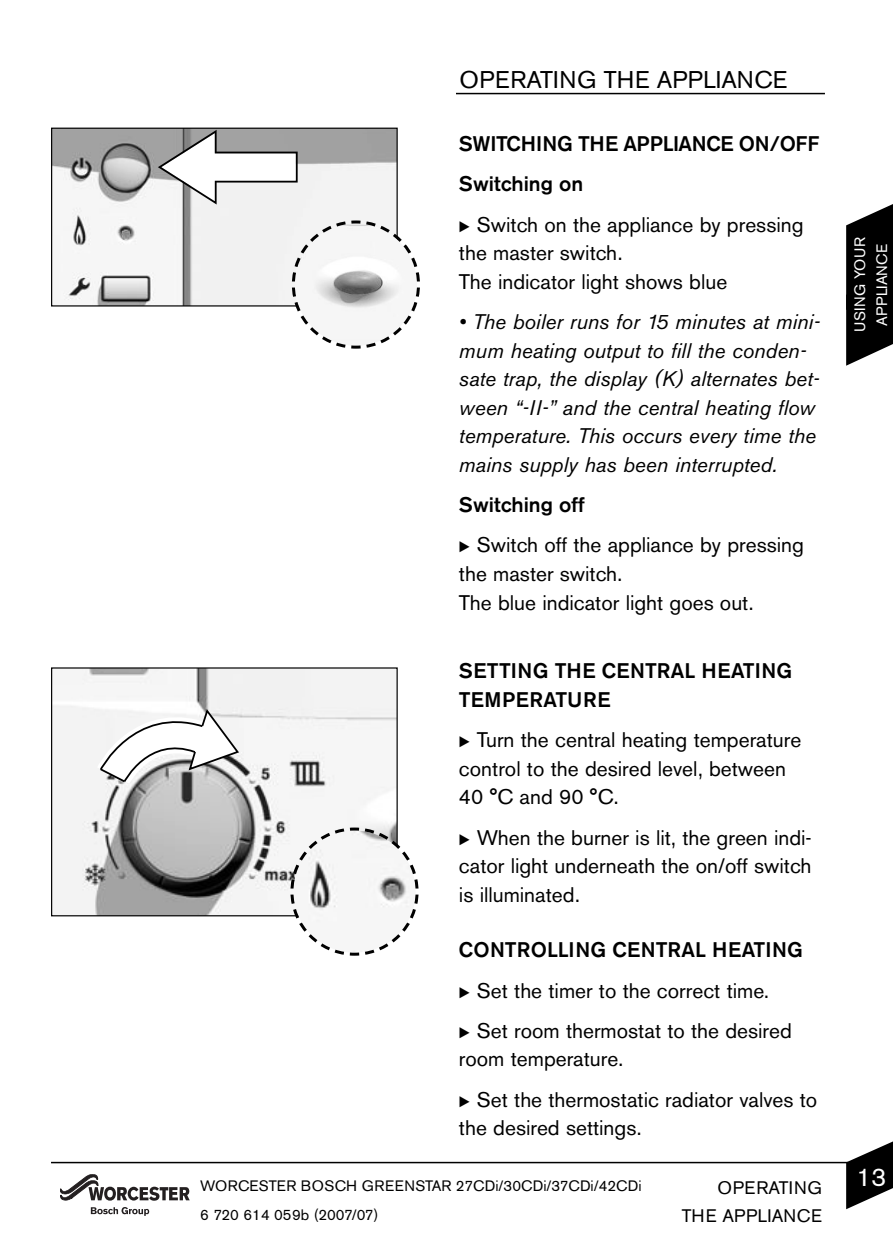
<style>
.page{position:relative;width:893px;height:1259px;background:#fff}
.page>*{position:absolute;margin:0;border:0;box-sizing:border-box;transform-origin:0 0}
.t1{font:25.5px "Akzidenz Grotesk BQ";color:#fff}
.t2{font:24px "Akzidenz Grotesk BE";letter-spacing:.02em;color:#000}
.t3{font:21px/28.5px "Akzidenz Grotesk BQ";color:#000}
.t4{font:italic 21px/28.5px "Akzidenz Grotesk BQ";color:#000}
.t5{font:500 21px/40.5px "Akzidenz Grotesk BQ";color:#000}
.t6{font:18px/28.5px "Akzidenz Grotesk BE";letter-spacing:.03em;color:#000;text-align:right}
.t7{font:15px/28.5px "Akzidenz Grotesk BE";color:#000}
.t8{font:15px/21.9px "Akzidenz Grotesk BQ";letter-spacing:.02em;color:#fff;text-align:center}
.s1{font-family:"Extra S One";font-weight:400}
.s2{font-weight:400}
.s3{font-weight:500}
.s4{font-family:"Extra S One"}
</style>
<div class="page">
<svg style="left:846px;top:204px;width:47px;height:162px;background:#232323"></svg>
<hr style="left:51px;top:1161px;width:797px;height:2px;background:#000">
<svg style="left:60px;top:1174px;width:130px;height:27px"></svg>
<svg style="left:91px;top:1207px;width:58px;height:8px"></svg>
<svg style="left:846px;top:1141px;width:47px;height:68px"></svg>
<hr style="left:456px;top:93px;width:369px;height:1px;background:#000">
<img style="left:53px;top:130px;width:343px;height:174px">
<div style="left:51px;top:128px;width:347px;height:178px;border:1px solid #000"></div>
<svg style="left:158px;top:130px;width:140px;height:74px"></svg>
<img style="left:53px;top:669px;width:343px;height:245px">
<div style="left:51px;top:667px;width:347px;height:249px;border:1px solid #000"></div>
<svg style="left:77px;top:705px;width:178px;height:106px"></svg>
<svg style="left:290px;top:219px;width:130px;height:130px"></svg>
<svg style="left:289px;top:826px;width:130px;height:130px"></svg>
<p class="t2" style="left:460px;top:71px;width:329px">OPERATING THE APPLIANCE</p>
<p class="t5" style="left:459px;top:123px;width:362px">SWITCHING THE APPLIANCE ON/OFF<br>Switching on<br><span class="s1">B</span> <span class="s2">Switch on the appliance by pressing</span></p>
<p class="t3" style="left:459px;top:239px;width:270px">the master switch.<br>The indicator light shows blue</p>
<p class="t4" style="left:459px;top:308px;width:362px">• The boiler runs for 15 minutes at mini&shy;mum heating output to fill the conden&shy;sate trap, the display (K) alternates bet&shy;ween “-II-” and the central heating flow temperature. This occurs every time the mains supply has been interrupted.</p>
<p class="t3" style="left:459px;top:485px;width:346px;line-height:40.5px"><span class="s3">Switching off<br></span><span class="s4">B</span> Switch off the appliance by pressing</p>
<p class="t3" style="left:459px;top:560px;width:296px">the master switch.<br>The blue indicator light goes out.</p>
<p class="t5" style="left:459px;top:656px;width:335px;line-height:28.5px">SETTING THE CENTRAL HEATING<br>TEMPERATURE</p>
<p class="t3" style="left:459px;top:726px;width:344px"><span class="s4">B</span> Turn the central heating temperature control to the desired level, between<br>40 °C and 90 °C.</p>
<p class="t3" style="left:459px;top:823px;width:354px;text-align:justify"><span class="s4">B</span> When the burner is lit, the green indi&shy;cator light underneath the on/off switch is illuminated.</p>
<p class="t3" style="left:459px;top:930px;width:345px;line-height:40.5px"><span class="s3">CONTROLLING CENTRAL HEATING<br></span><span class="s4">B</span> Set the timer to the correct time.<br><span class="s4">B</span> Set room thermostat to the desired</p>
<p class="t3" style="left:459px;top:1039px;width:360px;line-height:40.5px">room temperature.<br><span class="s4">B</span> Set the thermostatic radiator valves to</p>
<p class="t3" style="left:459px;top:1114px;width:184px">the desired settings.</p>
<p class="t7" style="left:200px;top:1173px;width:443px">WORCESTER BOSCH GREENSTAR 27CDi/30CDi/37CDi/42CDi<br>6 720 614 059b (2007/07)</p>
<p class="t6" style="left:682px;top:1175px;width:142px">OPERATING<br>THE APPLIANCE</p>
<p class="t8" style="left:849px;top:332px;width:96px;rotate:-90deg">USING YOUR<br>APPLIANCE</p>
<p class="t1" style="left:857px;top:1163px;width:31px">13</p>
</div>
